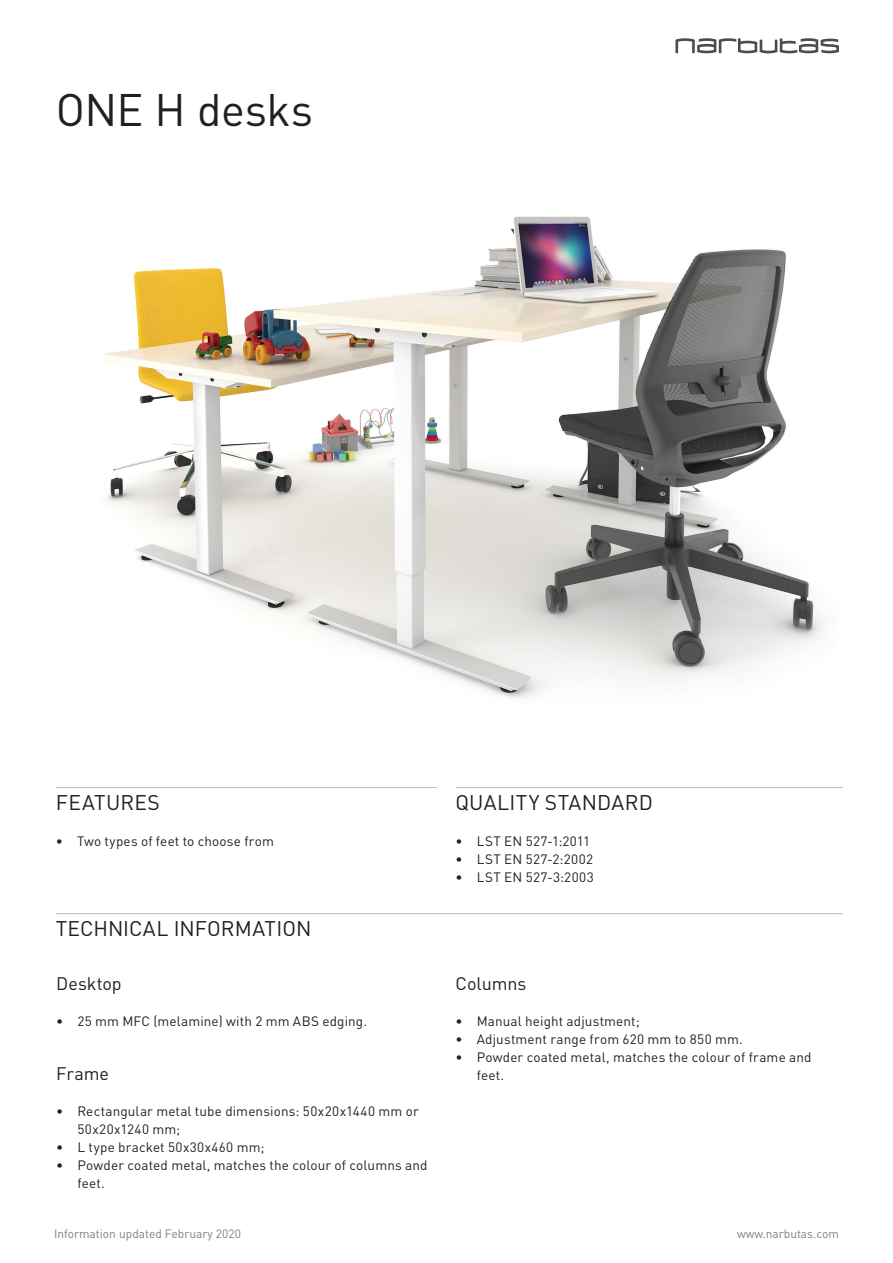
<style>
.page{position:relative;width:893px;height:1263px;background:#fff}
.page>*{position:absolute;margin:0;border:0;box-sizing:border-box;transform-origin:0 0}
.t1{font:45px "DIN Pro";letter-spacing:-.015em;color:#231f20}
.t2{font:21px "DIN Pro";letter-spacing:.005em;color:#231f20}
.t3{font:18px "DIN Pro";letter-spacing:-.005em;color:#231f20}
.t4{font:13.5px/18px "DIN Pro";letter-spacing:.01em;color:#231f20}
.t5{font:13.5px "DIN Pro";letter-spacing:.03em;color:#231f20}
.t6{font:12px "DIN Pro";color:#808180}
</style>
<div class="page">
<svg style="left:675px;top:38px;width:164px;height:15px"></svg>
<hr style="left:56px;top:787px;width:381px;height:1px;background:#bcbdc0">
<hr style="left:56px;top:913px;width:786px;height:1px;background:#bcbdc0">
<hr style="left:455px;top:787px;width:388px;height:1px;background:#bcbdc0">
<img style="left:104px;top:216px;width:720px;height:483px">
<h1 class="t1" style="left:56px;top:79px;width:259px">ONE H desks</h1>
<h2 class="t2" style="left:56px;top:788px;width:106px">FEATURES</h2>
<p class="t4" style="left:56px;top:832px;width:220px">• Two types of feet to choose from</p>
<h2 class="t2" style="left:456px;top:788px;width:199px">QUALITY STANDARD</h2>
<p class="t4" style="left:455px;top:832px;width:136px">• LST EN 527-1:2011</p>
<p class="t4" style="left:455px;top:850px;width:139px">• LST EN 527-2:2002</p>
<p class="t5" style="left:455px;top:868px;width:140px">• LST EN 527-3:2003</p>
<h2 class="t2" style="left:56px;top:914px;width:257px">TECHNICAL INFORMATION</h2>
<h3 class="t3" style="left:56px;top:971px;width:67px">Desktop</h3>
<p class="t4" style="left:56px;top:1012px;width:312px">• 25 mm MFC (melamine) with 2 mm ABS edging.</p>
<h3 class="t3" style="left:56px;top:1061px;width:54px">Frame</h3>
<p class="t4" style="left:78px;top:1102px;width:343px;text-indent:-21px">• Rectangular metal tube dimensions: 50x20x1440 mm or<br>50x20x1240 mm;</p>
<p class="t4" style="left:56px;top:1138px;width:210px">• L type bracket 50x30x460 mm;</p>
<p class="t4" style="left:78px;top:1156px;width:351px;text-indent:-21px">• Powder coated metal, matches the colour of columns and feet.</p>
<h3 class="t3" style="left:455px;top:971px;width:73px">Columns</h3>
<p class="t4" style="left:455px;top:1012px;width:186px">• Manual height adjustment;</p>
<p class="t4" style="left:455px;top:1030px;width:289px">• Adjustment range from 620 mm to 850 mm.</p>
<p class="t4" style="left:477px;top:1048px;width:336px;text-indent:-21px">• Powder coated metal, matches the colour of frame and feet.</p>
<p class="t6" style="left:54px;top:1225px;width:188px">Information updated February 2020</p>
<p class="t6" style="left:737px;top:1225px;width:104px">www.narbutas.com</p>
</div>
